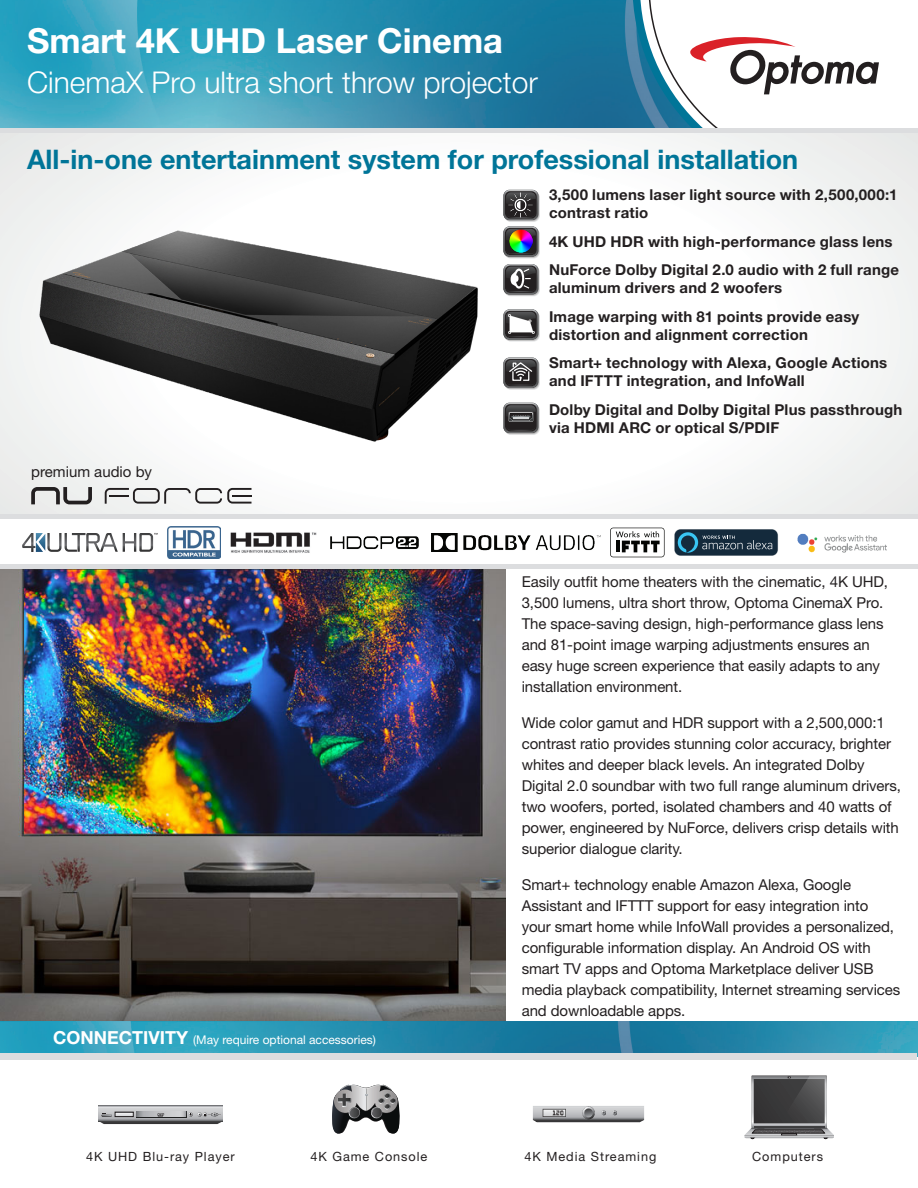
<style>
.page{position:relative;width:918px;height:1188px;background:#fff}
.page>*{position:absolute;margin:0;border:0;box-sizing:border-box;transform-origin:0 0}
.t1{font:700 34.5px "Helvetica Neue LT Std";color:#fff}
.t2{font:300 30px "Helvetica Neue LT Std";color:#fff}
.t3{font:700 27px "Helvetica Neue LT Std";color:#007598}
.t4{font:16.65px "Helvetica Neue";color:#231f20}
.t5{font:15px/21px "Helvetica Neue LT Std";letter-spacing:-.005em;color:#231f20}
.t6{font:700 15px/28.5px "Helvetica Neue LT Std";letter-spacing:.015em;color:#231f20}
.t7{font:12.75px "Helvetica Neue LT Std";letter-spacing:.075em;color:#231f20}
.t8{font:12px "Helvetica Neue LT Std";color:#fff}
.s1{font-weight:700;font-size:18px}
</style>
<div class="page">
<img style="left:0;top:569px;width:505px;height:453px">
<hr style="left:1px;top:564px;width:917px;height:4px;background:#dcdddf">
<img style="left:0;top:0;width:632px;height:128px">
<svg style="left:632px;top:0;width:16px;height:128px;background:#3f85a7"></svg>
<svg style="left:648px;top:0;width:270px;height:130px"></svg>
<svg style="left:690px;top:36px;width:189px;height:58px"></svg>
<svg style="left:0;top:128px;width:917px;height:6px;background:#dfe0e2"></svg>
<svg style="left:0;top:134px;width:918px;height:381px"></svg>
<hr style="left:1px;top:515px;width:917px;height:4px;background:#dcdddf">
<img style="left:0;top:1022px;width:918px;height:34px">
<div style="left:1px;top:1053px;width:916px;height:7px;background:#dcdddf"></div>
<svg style="left:744px;top:1075px;width:90px;height:64px;background:#747475"></svg>
<svg style="left:99px;top:1106px;width:124px;height:6px"></svg>
<svg style="left:136px;top:1111px;width:50px;height:1px"></svg>
<svg style="left:99px;top:1112px;width:124px;height:12px"></svg>
<hr style="left:115px;top:1112px;width:18px;height:4px;background:#e3e4e6">
<div style="left:115px;top:1112px;width:19px;height:5px;border:1px solid #231f20"></div>
<svg style="left:332px;top:1085px;width:68px;height:49px"></svg>
<img style="left:532px;top:1106px;width:113px;height:17px">
<img style="left:22px;top:204px;width:473px;height:266px">
<img style="left:230px;top:532px;width:87px;height:21px">
<img style="left:167px;top:527px;width:54px;height:31px">
<img style="left:330px;top:536px;width:89px;height:13px">
<svg style="left:22px;top:533px;width:136px;height:19px"></svg>
<svg style="left:674px;top:529px;width:104px;height:27px;background:#2e485a"></svg>
<img style="left:797px;top:533px;width:90px;height:20px">
<svg style="left:610px;top:528px;width:55px;height:29px"></svg>
<div style="left:611px;top:528px;width:53px;height:29px;background:#fff;border-radius:2px"></div>
<svg style="left:616px;top:531px;width:44px;height:21px"></svg>
<img style="left:432px;top:533px;width:168px;height:19px">
<div style="left:505px;top:228px;width:35px;height:31px;background:#f5f7f7;border-radius:6px"></div>
<svg style="left:505px;top:228px;width:35px;height:30px"></svg>
<div style="left:504px;top:227px;width:35px;height:31px;background:#c3c3c3;border-radius:6px"></div>
<svg style="left:504px;top:227px;width:35px;height:30px"></svg>
<svg style="left:503px;top:226px;width:35px;height:31px"></svg>
<img style="left:509px;top:230px;width:23px;height:23px">
<svg style="left:505px;top:359px;width:35px;height:31px"></svg>
<div style="left:504px;top:358px;width:35px;height:31px;background:#bfbebe;border-radius:6px"></div>
<svg style="left:504px;top:358px;width:35px;height:30px"></svg>
<svg style="left:503px;top:358px;width:35px;height:30px"></svg>
<svg style="left:505px;top:405px;width:35px;height:30px"></svg>
<svg style="left:505px;top:404px;width:34px;height:31px"></svg>
<div style="left:504px;top:403px;width:35px;height:31px;background:#b2b2b2;border-radius:6px"></div>
<svg style="left:504px;top:403px;width:35px;height:30px"></svg>
<svg style="left:503px;top:403px;width:35px;height:30px"></svg>
<svg style="left:504px;top:403px;width:34px;height:30px"></svg>
<svg style="left:505px;top:192px;width:35px;height:30px"></svg>
<svg style="left:505px;top:191px;width:34px;height:31px"></svg>
<svg style="left:504px;top:190px;width:35px;height:31px"></svg>
<svg style="left:504px;top:190px;width:35px;height:30px"></svg>
<svg style="left:503px;top:190px;width:35px;height:30px"></svg>
<img style="left:508px;top:193px;width:25px;height:24px">
<div style="left:505px;top:266px;width:35px;height:31px;background:#f7f8f8;border-radius:6px"></div>
<svg style="left:505px;top:266px;width:35px;height:30px"></svg>
<svg style="left:504px;top:265px;width:35px;height:31px"></svg>
<svg style="left:504px;top:264px;width:35px;height:31px"></svg>
<svg style="left:503px;top:264px;width:35px;height:30px"></svg>
<div style="left:505px;top:311px;width:35px;height:31px;background:#f5f7f7;border-radius:6px"></div>
<svg style="left:505px;top:311px;width:35px;height:30px"></svg>
<div style="left:504px;top:310px;width:35px;height:31px;background:#c4c4c4;border-radius:6px"></div>
<svg style="left:504px;top:310px;width:35px;height:30px"></svg>
<svg style="left:503px;top:309px;width:35px;height:31px"></svg>
<img style="left:508px;top:314px;width:26px;height:20px">
<svg style="left:31px;top:487px;width:61px;height:17px"></svg>
<svg style="left:105px;top:488px;width:147px;height:16px"></svg>
<h1 class="t1" style="left:27px;top:19px;width:477px">Smart 4K UHD Laser Cinema</h1>
<h2 class="t2" style="left:27px;top:64px;width:512px">CinemaX Pro ultra short throw projector</h2>
<h3 class="t3" style="left:27px;top:143px;width:773px">All-in-one entertainment system for professional installation</h3>
<p class="t6" style="left:549px;top:186px;width:350px;line-height:18px">3,500 lumens laser light source with 2,500,000:1 contrast ratio</p>
<p class="t6" style="left:549px;top:227px;width:352px">4K UHD HDR with high-performance glass lens<br>NuForce Dolby Digital 2.0 audio with 2 full range</p>
<p class="t6" style="left:549px;top:274px;width:312px">aluminum drivers and 2 woofers<br>Image warping with 81 points provide easy</p>
<p class="t6" style="left:549px;top:320px;width:340px">distortion and alignment correction<br>Smart+ technology with Alexa, Google Actions</p>
<p class="t6" style="left:549px;top:367px;width:355px">and IFTTT integration, and InfoWall<br>Dolby Digital and Dolby Digital Plus passthrough</p>
<p class="t6" style="left:549px;top:413px;width:232px">via HDMI ARC or optical S/PDIF</p>
<p class="t5" style="left:31px;top:461px;width:122px">premium audio by</p>
<p class="t8" style="left:53px;top:1032px;width:324px"><span class="s1">CONNECTIVITY</span> (May require optional accessories)</p>
<p class="t5" style="left:522px;top:571px;width:368px">Easily outfit home theaters with the cinematic, 4K UHD, 3,500 lumens, ultra short throw, Optoma CinemaX Pro.<br>The space-saving design, high-performance glass lens and 81-point image warping adjustments ensures an easy huge screen experience that easily adapts to any installation environment.</p>
<p class="t5" style="left:522px;top:712px;width:381px">Wide color gamut and HDR support with a 2,500,000:1 contrast ratio provides stunning color accuracy, brighter whites and deeper black levels. An integrated Dolby Digital 2.0 soundbar with two full range aluminum drivers, two woofers, ported, isolated chambers and 40 watts of power, engineered by NuForce, delivers crisp details with superior dialogue clarity.</p>
<p class="t5" style="left:522px;top:874px;width:380px">Smart+ technology enable Amazon Alexa, Google Assistant and IFTTT support for easy integration into your smart home while InfoWall provides a personalized, configurable information display. An Android OS with smart TV apps and Optoma Marketplace deliver USB media playback compatibility, Internet streaming services and downloadable apps.</p>
<p class="t4" style="left:340px;top:1139px;width:51px">Game</p>
<p class="t7" style="left:752px;top:1149px;width:72px">Computers</p>
<p class="t7" style="left:525px;top:1148px;width:133px">4K Media Streaming</p>
<p class="t7" style="left:86px;top:1149px;width:150px">4K UHD Blu-ray Player</p>
<p class="t7" style="left:310px;top:1149px;width:118px">4K Game Console</p>
</div>
